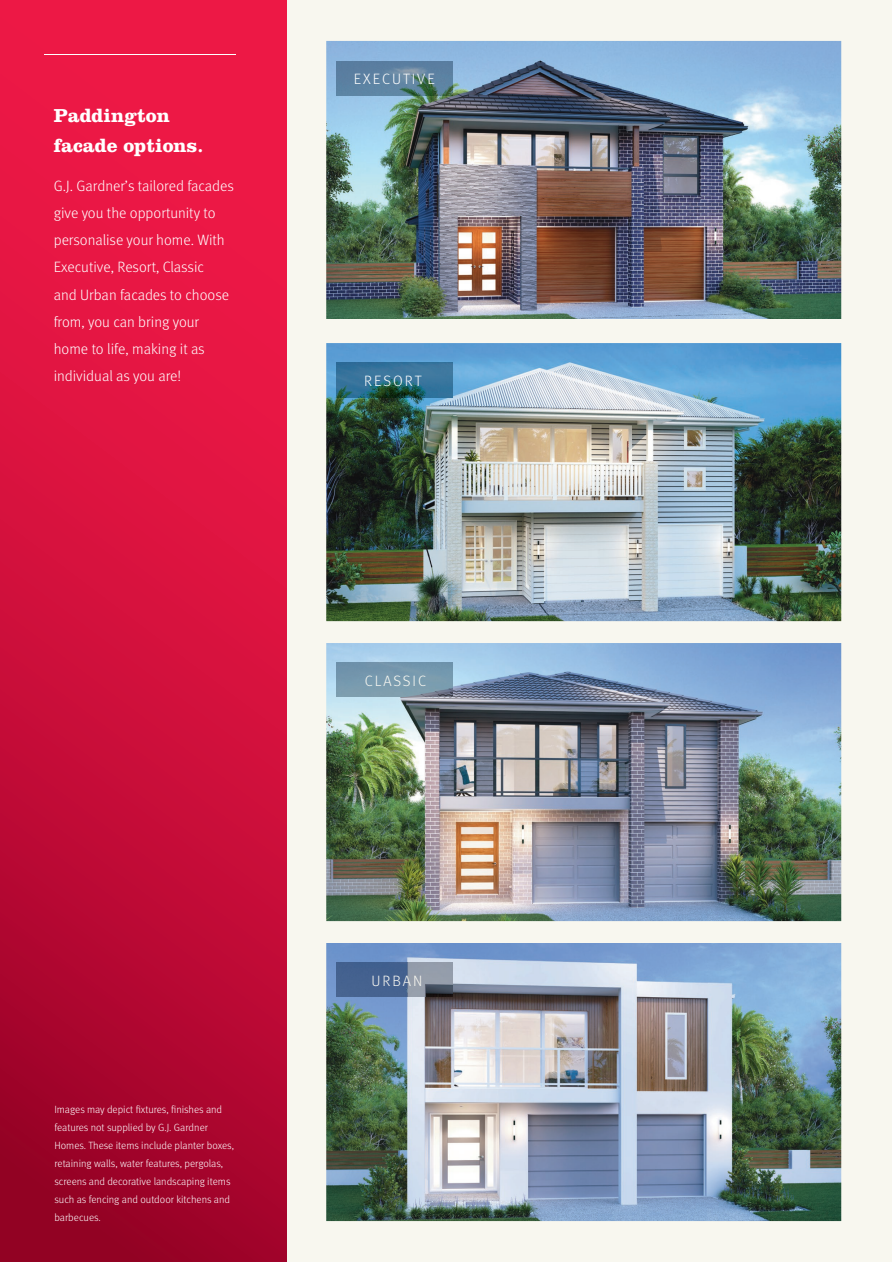
<style>
.page{position:relative;width:892px;height:1262px;background:#fff}
.page>*{position:absolute;margin:0;border:0;box-sizing:border-box;transform-origin:0 0}
.t1{font:700 19.5px/30px "Clarendon LT Std";color:#fff}
.t2{font:300 15px/27px "Meta OT";color:#fff}
.t3{font:300 15px "Meta OT";letter-spacing:.13em;color:#faf9f2}
.t4{font:300 15px "Meta OT";letter-spacing:.13em;color:#fff}
.t5{font:300 10.5px/18px "Meta OT";color:#fff}
</style>
<div class="page">
<div style="left:274px;top:0;width:617px;height:1261px;background:#f8f7ef"></div>
<svg style="left:0;top:0;width:287px;height:1261px;background:#ce0f3a"></svg>
<img style="left:326px;top:41px;width:514px;height:278px">
<img style="left:336px;top:61px;width:116px;height:35px">
<img style="left:326px;top:343px;width:514px;height:278px">
<img style="left:336px;top:362px;width:116px;height:35px">
<img style="left:326px;top:643px;width:514px;height:277px">
<img style="left:326px;top:943px;width:514px;height:277px">
<img style="left:336px;top:662px;width:116px;height:34px">
<img style="left:336px;top:962px;width:116px;height:34px">
<hr style="left:44px;top:54px;width:191px;height:1px;background:#fff">
<h1 class="t1" style="left:54px;top:100px;width:151px">Paddington facade options.</h1>
<h2 class="t2" style="left:54px;top:173px;width:181px">G.J. Gardner’s tailored facades give you the opportunity to personalise your home. With<br>Executive, resort, Classic<br>and urban facades to choose from, you can bring your home to life, making it as individual as you are!</h2>
<p class="t5" style="left:54px;top:1100px;width:181px">Images may depict fixtures, finishes and features not supplied by G.J. Gardner Homes. These items include planter boxes, retaining walls, water features, pergolas, screens and decorative landscaping items such as fencing and outdoor kitchens and barbecues.</p>
<h2 class="t4" style="left:354px;top:70px;width:82px">EXECuTIVE</h2>
<h2 class="t2" style="left:364px;top:367px;width:59px">rESOrT</h2>
<h2 class="t3" style="left:365px;top:671px;width:63px">CLASSIC</h2>
<h2 class="t3" style="left:371px;top:971px;width:52px">urBAN</h2>
</div>
